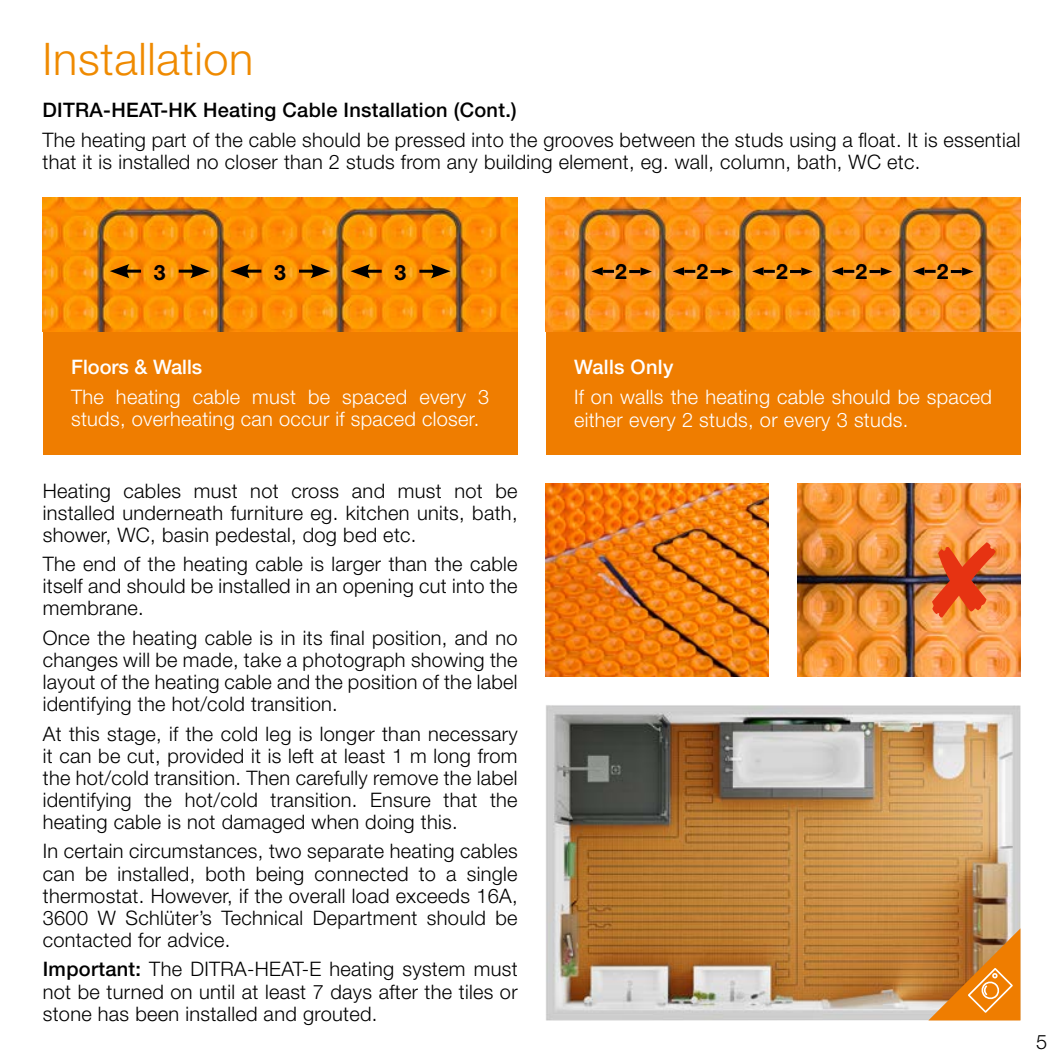
<style>
.page{position:relative;width:1063px;height:1063px;background:#fff}
.page>*{position:absolute;margin:0;border:0;box-sizing:border-box;transform-origin:0 0}
.t1{font:300 45px "Helvetica Neue LT Pro";letter-spacing:.015em;color:#ef8a00}
.legend{font:700 21.25px "Helvetica Neue LT Pro";color:#000}
.t2{font:300 20px/22.2px "Helvetica Neue LT Pro";letter-spacing:.015em;color:#000;text-align:justify}
.t3{font:300 20px/22.5px "Helvetica Neue LT Pro";letter-spacing:.015em;color:#fff}
.t4{font:500 20px "Helvetica Neue LT Pro";letter-spacing:.015em;color:#000}
.t5{font:500 20px "Helvetica Neue LT Pro";color:#fff}
.s1{font-weight:500}
</style>
<div class="page">
<div style="left:546px;top:331px;width:474px;height:124px;background:#ef7d00"></div>
<div style="left:43px;top:331px;width:475px;height:124px;background:#ef7d00"></div>
<img style="left:43px;top:198px;width:474px;height:133px">
<hr style="left:124px;top:270px;width:17px;height:3px;background:#000">
<svg style="left:110px;top:264px;width:19px;height:14px"></svg>
<hr style="left:179px;top:270px;width:17px;height:3px;background:#000">
<svg style="left:190px;top:264px;width:20px;height:14px"></svg>
<hr style="left:245px;top:270px;width:16px;height:3px;background:#000">
<svg style="left:230px;top:264px;width:20px;height:14px"></svg>
<hr style="left:299px;top:270px;width:17px;height:3px;background:#000">
<svg style="left:311px;top:264px;width:19px;height:14px"></svg>
<hr style="left:365px;top:270px;width:17px;height:3px;background:#000">
<svg style="left:350px;top:264px;width:20px;height:14px"></svg>
<hr style="left:419px;top:270px;width:17px;height:3px;background:#000">
<svg style="left:431px;top:264px;width:20px;height:14px"></svg>
<img style="left:546px;top:198px;width:474px;height:133px">
<svg style="left:752px;top:267px;width:23px;height:9px"></svg>
<svg style="left:790px;top:267px;width:23px;height:9px"></svg>
<svg style="left:832px;top:267px;width:22px;height:9px"></svg>
<svg style="left:870px;top:267px;width:22px;height:9px"></svg>
<svg style="left:673px;top:267px;width:22px;height:9px"></svg>
<svg style="left:711px;top:267px;width:22px;height:9px"></svg>
<img style="left:546px;top:705px;width:474px;height:315px">
<svg style="left:913px;top:267px;width:23px;height:9px"></svg>
<svg style="left:951px;top:267px;width:23px;height:9px"></svg>
<svg style="left:591px;top:267px;width:23px;height:9px"></svg>
<svg style="left:629px;top:267px;width:23px;height:9px"></svg>
<img style="left:546px;top:483px;width:223px;height:194px">
<img style="left:797px;top:483px;width:223px;height:194px">
<img style="left:932px;top:542px;width:64px;height:75px">
<svg style="left:928px;top:928px;width:92px;height:92px;background:#cf7e2a"></svg>
<p class="t1" style="left:43px;top:31px;width:212px">Installation</p>
<p class="t4" style="left:43px;top:98px;width:476px">DITRA-HEAT-HK Heating Cable Installation (Cont.)</p>
<p class="t2" style="left:43px;top:128px;width:979px">The heating part of the cable should be pressed into the grooves between the studs using a float. It is essential that it is installed no closer than 2 studs from any building element, eg. wall, column, bath, WC etc.</p>
<p class="legend" style="left:154px;top:259px;width:13px">3</p>
<p class="legend" style="left:274px;top:259px;width:13px">3</p>
<p class="legend" style="left:394px;top:259px;width:13px">3</p>
<p class="legend" style="left:697px;top:258px;width:13px">2</p>
<p class="legend" style="left:776px;top:258px;width:13px">2</p>
<p class="legend" style="left:856px;top:258px;width:13px">2</p>
<p class="legend" style="left:615px;top:258px;width:13px">2</p>
<p class="legend" style="left:937px;top:258px;width:13px">2</p>
<p class="t5" style="left:71px;top:355px;width:133px">Floors &amp; Walls</p>
<p class="t3" style="left:71px;top:385px;width:420px">The heating cable must be spaced every 3 studs, overheating can occur if spaced closer.</p>
<p class="t2" style="left:43px;top:479px;width:476px">Heating cables must not cross and must not be installed underneath furniture eg. kitchen units, bath, shower, WC, basin pedestal, dog bed etc.</p>
<p class="t2" style="left:43px;top:552px;width:476px">The end of the heating cable is larger than the cable itself and should be installed in an opening cut into the membrane.</p>
<p class="t2" style="left:43px;top:626px;width:476px">Once the heating cable is in its final position, and no changes will be made, take a photograph showing the layout of the heating cable and the position of the label identifying the hot/cold transition.</p>
<p class="t2" style="left:43px;top:722px;width:476px">At this stage, if the cold leg is longer than necessary it can be cut, provided it is left at least 1 m long from the hot/cold transition. Then carefully remove the label identifying the hot/cold transition. Ensure that the heating cable is not damaged when doing this.</p>
<p class="t2" style="left:43px;top:840px;width:476px">In certain circumstances, two separate heating cables can be installed, both being connected to a single thermostat. However, if the overall load exceeds 16A, 3600 W Schlüter’s Technical Department should be contacted for advice.</p>
<p class="t2" style="left:43px;top:958px;width:476px"><span class="s1">Important:</span> The DITRA-HEAT-E heating system must not be turned on until at least 7 days after the tiles or stone has been installed and grouted.</p>
<p class="t5" style="left:574px;top:355px;width:101px">Walls Only</p>
<p class="t3" style="left:574px;top:385px;width:420px">If on walls the heating cable should be spaced either every 2 studs, or every 3 studs.</p>
<p class="t2" style="left:1036px;top:1030px;width:13px">5</p>
</div>
